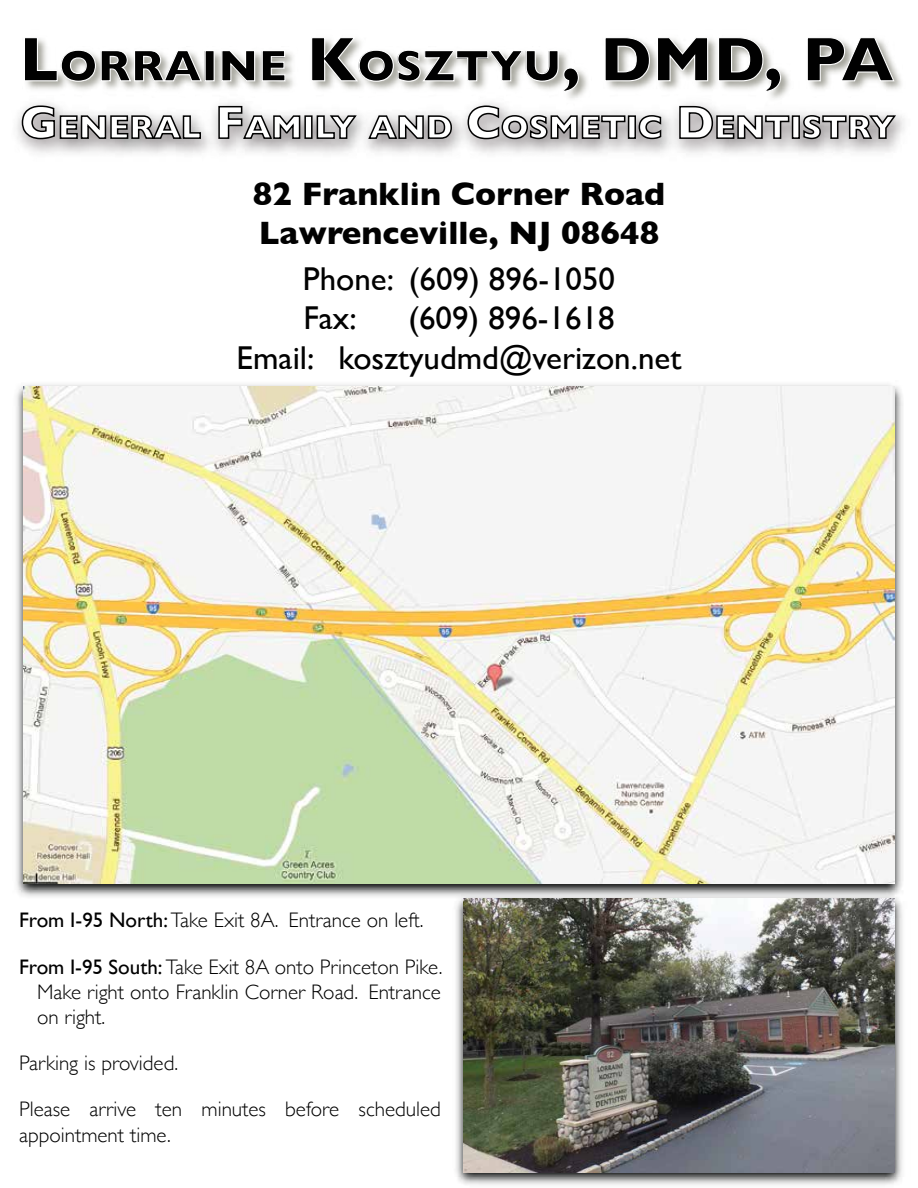
<style>
.page{position:relative;width:918px;height:1188px;background:#fff}
.page>*{position:absolute;margin:0;border:0;box-sizing:border-box;transform-origin:0 0}
.t1{font:700 44.7px "Gill Sans";color:#010101}
.t2{font:33px/39.6px "Gill Sans";color:#010101}
.t3{font:700 33px/39.6px "Gill Sans";color:#010101}
.t4{font:700 32.55px "Gill Sans";color:#fff}
.t5{font:300 21px/25.2px "Gill Sans";color:#010101;text-align:justify}
.s1{font-size:63.75px}
.s2{font-size:46.5px}
.s3{font-weight:400}
</style>
<div class="page">
<img style="left:16px;top:38px;width:888px;height:116px">
<svg style="left:23px;top:38px;width:180px;height:44px"></svg>
<div style="left:205px;top:50px;width:10px;height:31px;border:1px solid #fff"></div>
<svg style="left:221px;top:49px;width:65px;height:33px"></svg>
<svg style="left:311px;top:38px;width:269px;height:55px"></svg>
<svg style="left:604px;top:38px;width:105px;height:44px"></svg>
<svg style="left:717px;top:38px;width:65px;height:55px"></svg>
<svg style="left:806px;top:38px;width:89px;height:44px"></svg>
<img style="left:16px;top:384px;width:887px;height:513px">
<img style="left:24px;top:386px;width:870px;height:498px">
<img style="left:409px;top:849px;width:494px;height:336px">
<img style="left:463px;top:899px;width:431px;height:273px">
<h1 class="t1" style="left:19px;top:30px;width:877px"><span class="s1">L</span>ORRAINE <span class="s1">K</span>OSZTYU<span class="s1">, DMD, PA</span></h1>
<h3 class="t4" style="left:21px;top:101px;width:876px"><span class="s2">G</span>ENERAL <span class="s2">F</span>AMILY AND <span class="s2">C</span>OSMETIC <span class="s2">D</span>ENTISTRY</h3>
<h2 class="t3" style="left:253px;top:173px;width:414px">82 Franklin Corner Road<br>Lawrenceville, NJ 08648</h2>
<h2 class="t2" style="left:303px;top:259px;width:314px">Phone: (609) 896-1050<br>Fax:</h2>
<h2 class="t2" style="left:237px;top:298px;width:446px;text-indent:172px">(609) 896-1618<br>Email: kosztyudmd@verizon.net</h2>
<p class="t5" style="left:19px;top:907px;width:406px"><span class="s3">From I-95 North:</span> Take Exit 8A. Entrance on left.</p>
<p class="t5" style="left:37px;top:953px;width:407px;text-indent:-18px"><span class="s3">From I-95 South:</span> Take Exit 8A onto Princeton Pike.<br>Make right onto Franklin Corner Road. Entrance on right.</p>
<p class="t5" style="left:19px;top:1039px;width:423px;line-height:46.2px">Parking is provided.<br>Please arrive ten minutes before scheduled</p>
<p class="t5" style="left:19px;top:1121px;width:153px">appointment time.</p>
</div>
